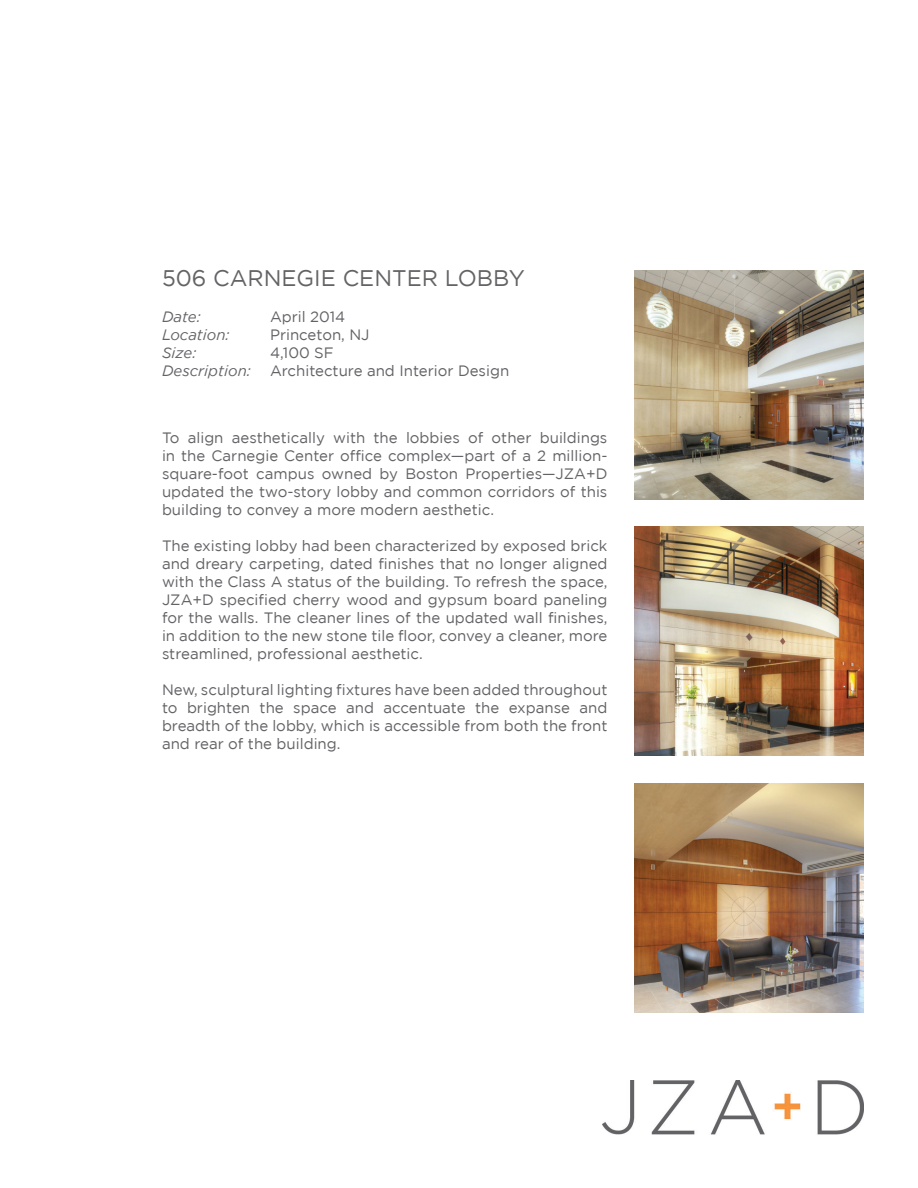
<style>
.page{position:relative;width:918px;height:1188px;background:#fff}
.page>*{position:absolute;margin:0;border:0;box-sizing:border-box;transform-origin:0 0}
.t1{font:22.5px "Gotham";color:#636366}
.t2{font:15px/18px "Gotham";color:#636366;text-align:justify}
.t3{font:italic 15px "Gotham";color:#636366}
</style>
<div class="page">
<img style="left:602px;top:1080px;width:262px;height:55px">
<img style="left:634px;top:526px;width:230px;height:230px">
<img style="left:634px;top:783px;width:230px;height:229px">
<img style="left:634px;top:270px;width:230px;height:230px">
<h1 class="t1" style="left:162px;top:266px;width:364px">506 CARNEGIE CENTER LOBBY</h1>
<p class="t3" style="left:162px;top:309px;width:40px">Date:</p>
<p class="t2" style="left:270px;top:308px;width:77px">April 2014</p>
<p class="t3" style="left:162px;top:327px;width:69px">Location:</p>
<p class="t2" style="left:270px;top:326px;width:101px">Princeton, NJ</p>
<p class="t3" style="left:162px;top:345px;width:36px">Size:</p>
<p class="t2" style="left:270px;top:344px;width:65px">4,100 SF</p>
<p class="t3" style="left:162px;top:363px;width:90px">Description:</p>
<p class="t2" style="left:270px;top:362px;width:241px">Architecture and Interior Design</p>
<p class="t2" style="left:162px;top:428px;width:447px">To align aesthetically with the lobbies of other buildings in the Carnegie Center office complex—part of a 2 million&shy;square-foot campus owned by Boston Properties—JZA+D updated the two-story lobby and common corridors of this building to convey a more modern aesthetic.</p>
<p class="t2" style="left:162px;top:536px;width:447px">The existing lobby had been characterized by exposed brick and dreary carpeting, dated finishes that no longer aligned with the Class A status of the building. To refresh the space, JZA+D specified cherry wood and gypsum board paneling for the walls. The cleaner lines of the updated wall finishes, in addition to the new stone tile floor, convey a cleaner, more streamlined, professional aesthetic.</p>
<p class="t2" style="left:162px;top:680px;width:447px">New, sculptural lighting fixtures have been added throughout to brighten the space and accentuate the expanse and breadth of the lobby, which is accessible from both the front and rear of the building.</p>
</div>
